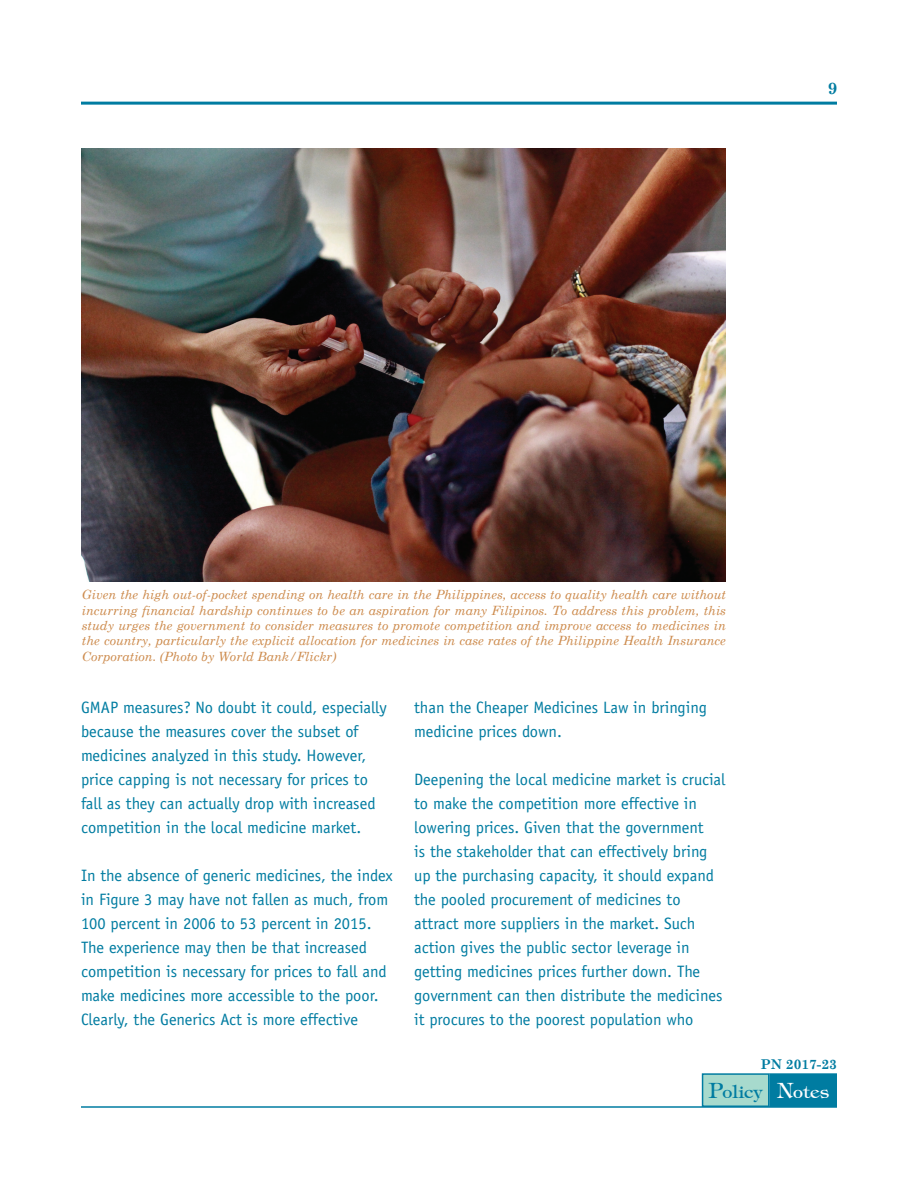
<style>
.page{position:relative;width:918px;height:1188px;background:#fff}
.page>*{position:absolute;margin:0;border:0;box-sizing:border-box;transform-origin:0 0}
.t1{font:18px "Timpani Plain";color:#007ca1}
.t2{font:16.5px/24px "Officina Sans";color:#007ca1}
.t3{font:700 16.5px "Century Schoolbook";color:#007ca1}
.t4{font:700 13.5px "Century Schoolbook";color:#007ca1}
.t5{font:italic 12.75px/15.3px "Century Schoolbook";color:#cd8b4d;text-align:justify}
.s1{font-size:21px}
.s2{font-size:21px;color:#fff}
.s3{color:#fff}
</style>
<div class="page">
<hr style="left:81px;top:1106px;width:756px;height:2px;background:#007ca1">
<hr style="left:81px;top:102px;width:756px;height:3px;background:#007ca1">
<div style="left:703px;top:1074px;width:66px;height:32px;background:#a7dacd"></div>
<div style="left:702px;top:1073px;width:68px;height:34px;border:2px solid #007ca1"></div>
<div style="left:770px;top:1074px;width:66px;height:32px;background:#007ca1"></div>
<div style="left:769px;top:1073px;width:68px;height:34px;border:2px solid #007ca1"></div>
<img style="left:82px;top:148px;width:644px;height:434px">
<p class="t3" style="left:828px;top:77px;width:11px">9</p>
<p class="t5" style="left:82px;top:587px;width:646px">Given the high out-of-pocket spending on health care in the Philippines, access to quality health care without incurring financial hardship continues to be an aspiration for many Filipinos. To address this problem, this study urges the government to consider measures to promote competition and improve access to medicines in the country, particularly the explicit allocation for medicines in case rates of the Philippine Health Insurance Corporation. (Photo by World Bank/Flickr)</p>
<p class="t2" style="left:81px;top:696px;width:307px">GMAP measures? No doubt it could, especially because the measures cover the subset of medicines analyzed in this study. However, price capping is not necessary for prices to fall as they can actually drop with increased competition in the local medicine market.</p>
<p class="t2" style="left:81px;top:864px;width:313px">In the absence of generic medicines, the index in Figure 3 may have not fallen as much, from 100 percent in 2006 to 53 percent in 2015.<br>The experience may then be that increased competition is necessary for prices to fall and make medicines more accessible to the poor.<br>Clearly, the Generics Act is more effective</p>
<p class="t2" style="left:414px;top:696px;width:294px">than the Cheaper Medicines Law in bringing medicine prices down.</p>
<p class="t2" style="left:414px;top:768px;width:313px">Deepening the local medicine market is crucial to make the competition more effective in lowering prices. Given that the government<br>is the stakeholder that can effectively bring up the purchasing capacity, it should expand the pooled procurement of medicines to attract more suppliers in the market. Such action gives the public sector leverage in getting medicines prices further down. The government can then distribute the medicines it procures to the poorest population who</p>
<p class="t4" style="left:761px;top:1056px;width:78px">PN 2017-23</p>
<p class="t1" style="left:709px;top:1081px;width:122px"><span class="s1">P</span>olicy <span class="s2">N</span><span class="s3">otes</span></p>
</div>
